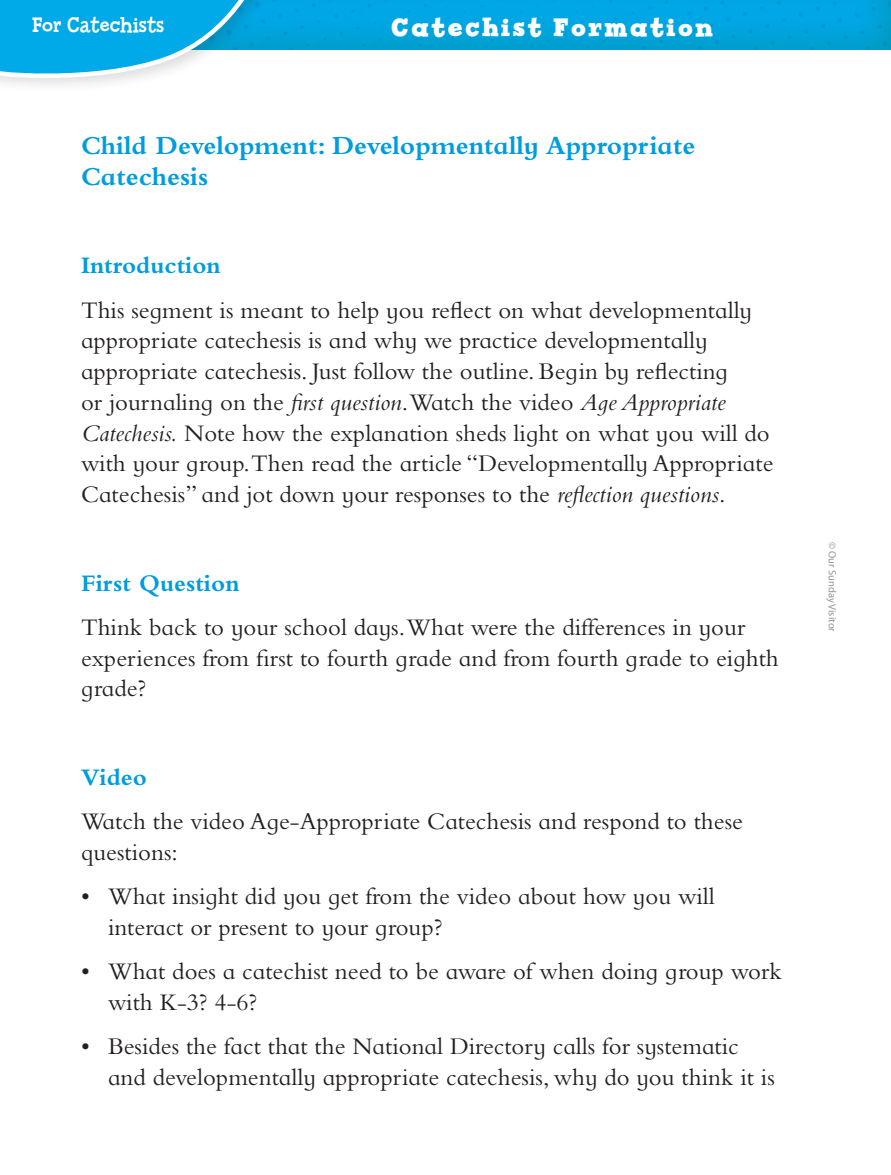
<style>
.page{position:relative;width:891px;height:1175px;background:#fff}
.page>*{position:absolute;margin:0;border:0;box-sizing:border-box;transform-origin:0 0}
.Body_Text{font:700 27px/30.8px "Bembo Infant MT Std";color:#009cdd}
.Head_Invite_Discover{font:700 27px "Billy Serif";letter-spacing:.1em;color:#fff}
.Body_Text-2{font:24.75px/30.8px "Bembo Infant MT Std";color:#231f20}
.Body_Text-3{font:700 24.75px "Bembo Infant MT Std";color:#009cdd}
.Body_Text-4{font:22.5px "Billy Serif";color:#fff}
.t1{font:10.5px "Myriad Pro";color:#939598}
.s1{font-style:italic}
</style>
<div class="page">
<div style="left:0;top:0;width:891px;height:50px;background:#f7931d;opacity:.3"></div>
<div style="left:0;top:0;width:279px;height:94px;background:#231f20;opacity:.15"></div>
<svg style="left:0;top:0;width:264px;height:84px"></svg>
<p class="Body_Text-4" style="left:32px;top:12px;width:134px">For Catechists</p>
<p class="Head_Invite_Discover" style="left:391px;top:12px;width:323px">Catechist Formation</p>
<p class="Body_Text" style="left:81px;top:130px;width:616px">Child Development: Developmentally Appropriate<br>Catechesis</p>
<p class="Body_Text-3" style="left:81px;top:252px;width:141px">Introduction</p>
<p class="Body_Text-2" style="left:81px;top:294px;width:694px">This segment is meant to help you reflect on what developmentally appropriate catechesis is and why we practice developmentally appropriate catechesis. Just follow the outline. Begin by reflecting<br>or journaling on the <span class="s1">first question</span>.Watch the video <span class="s1">Age Appropriate Catechesis.</span> Note how the explanation sheds light on what you will do with your group.Then read the article “Developmentally Appropriate Catechesis” and jot down your responses to the <span class="s1">reflection questions</span>.</p>
<p class="Body_Text-3" style="left:81px;top:569px;width:160px">First Question</p>
<p class="Body_Text-2" style="left:81px;top:611px;width:699px">Think back to your school days.What were the differences in your experiences from first to fourth grade and from fourth grade to eighth grade?</p>
<p class="Body_Text-3" style="left:81px;top:764px;width:68px">Video</p>
<p class="Body_Text-2" style="left:81px;top:805px;width:664px">Watch the video Age-Appropriate Catechesis and respond to these questions:</p>
<p class="Body_Text-2" style="left:108px;top:880px;width:608px;text-indent:-27px">• What insight did you get from the video about how you will interact or present to your group?</p>
<p class="Body_Text-2" style="left:108px;top:955px;width:675px;text-indent:-27px">• What does a catechist need to be aware of when doing group work with K-3? 4-6?</p>
<p class="Body_Text-2" style="left:108px;top:1030px;width:668px;text-indent:-27px">• Besides the fact that the National Directory calls for systematic and developmentally appropriate catechesis, why do you think it is</p>
<p class="t1" style="left:838px;top:542px;width:91px;rotate:90deg">© Our Sunday Visitor</p>
</div>
